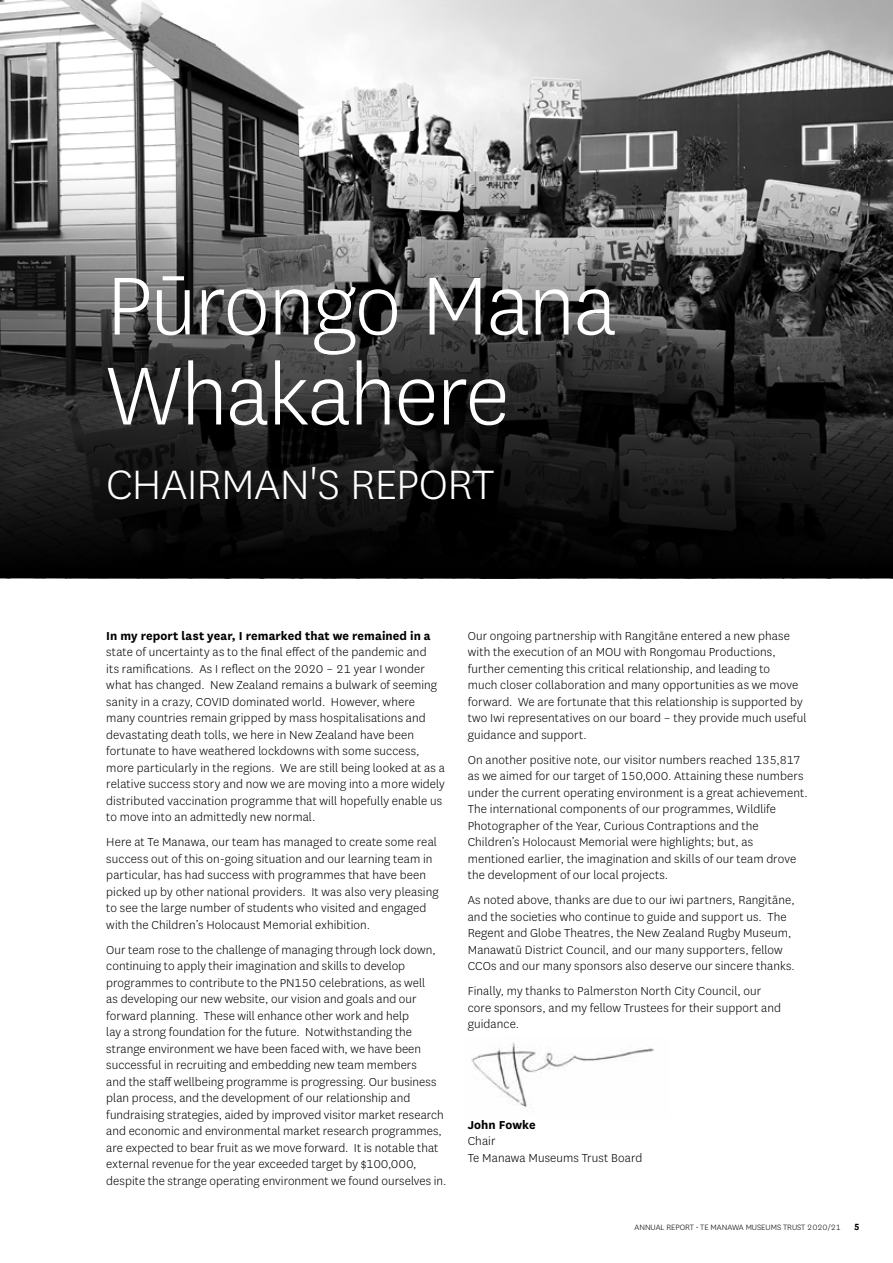
<style>
.page{position:relative;width:893px;height:1263px;background:#fff}
.page>*{position:absolute;margin:0;border:0;box-sizing:border-box;transform-origin:0 0}
.t1{font:300 96px/90px "National";letter-spacing:-.02em;color:#fff}
.t2{font:300 48px "National";letter-spacing:-.015em;color:#fff}
.t3{font:300 13.5px/16.5px "National";letter-spacing:.005em;color:#000}
.t4{font:700 13.5px "National";letter-spacing:.01em;color:#000}
.t5{font:300 9px "National";color:#000}
.s1{font-weight:700;font-size:10.5px}
</style>
<div class="page">
<img style="left:471px;top:1042px;width:184px;height:66px">
<img style="left:0;top:0;width:893px;height:174px">
<svg style="left:0;top:174px;width:893px;height:404px;background:#353535"></svg>
<h1 class="t1" style="left:106px;top:257px;width:512px">Pūrongo Mana<br>Whakahere</h1>
<h2 class="t2" style="left:106px;top:454px;width:390px">CHAIRMAN'S REPORT</h2>
<p class="t4" style="left:106px;top:626px;width:326px">In my report last year, I remarked that we remained in a</p>
<p class="t3" style="left:106px;top:644px;width:340px">state of uncertainty as to the final effect of the pandemic and<br>its ramifications. As I reflect on the 2020 – 21 year I wonder what has changed. New Zealand remains a bulwark of seeming sanity in a crazy, COVID dominated world. However, where many countries remain gripped by mass hospitalisations and devastating death tolls, we here in New Zealand have been fortunate to have weathered lockdowns with some success, more particularly in the regions. We are still being looked at as a relative success story and now we are moving into a more widely distributed vaccination programme that will hopefully enable us to move into an admittedly new normal.</p>
<p class="t3" style="left:106px;top:834px;width:334px">Here at Te Manawa, our team has managed to create some real success out of this on-going situation and our learning team in particular, has had success with programmes that have been picked up by other national providers. It was also very pleasing to see the large number of students who visited and engaged with the Children’s Holocaust Memorial exhibition.</p>
<p class="t3" style="left:106px;top:941px;width:342px">Our team rose to the challenge of managing through lock down, continuing to apply their imagination and skills to develop programmes to contribute to the PN150 celebrations, as well<br>as developing our new website, our vision and goals and our forward planning. These will enhance other work and help<br>lay a strong foundation for the future. Notwithstanding the strange environment we have been faced with, we have been successful in recruiting and embedding new team members<br>and the staff wellbeing programme is progressing. Our business plan process, and the development of our relationship and fundraising strategies, aided by improved visitor market research and economic and environmental market research programmes, are expected to bear fruit as we move forward. It is notable that external revenue for the year exceeded target by $100,000, despite the strange operating environment we found ourselves in.</p>
<p class="t3" style="left:468px;top:627px;width:340px">Our ongoing partnership with Rangitāne entered a new phase with the execution of an MOU with Rongomau Productions, further cementing this critical relationship, and leading to<br>much closer collaboration and many opportunities as we move forward. We are fortunate that this relationship is supported by two Iwi representatives on our board – they provide much useful guidance and support.</p>
<p class="t3" style="left:468px;top:751px;width:341px">On another positive note, our visitor numbers reached 135,817 as we aimed for our target of 150,000. Attaining these numbers under the current operating environment is a great achievement.<br>The international components of our programmes, Wildlife Photographer of the Year, Curious Contraptions and the Children’s Holocaust Memorial were highlights; but, as mentioned earlier, the imagination and skills of our team drove the development of our local projects.</p>
<p class="t3" style="left:468px;top:892px;width:329px">As noted above, thanks are due to our iwi partners, Rangitāne, and the societies who continue to guide and support us. The Regent and Globe Theatres, the New Zealand Rugby Museum, Manawatū District Council, and our many supporters, fellow CCOs and our many sponsors also deserve our sincere thanks.</p>
<p class="t3" style="left:468px;top:983px;width:315px">Finally, my thanks to Palmerston North City Council, our core sponsors, and my fellow Trustees for their support and guidance.</p>
<p class="t4" style="left:468px;top:1115px;width:69px">John Fowke</p>
<p class="t3" style="left:468px;top:1132px;width:176px">Chair<br>Te Manawa Museums Trust Board</p>
<p class="t5" style="left:634px;top:1221px;width:227px">ANNUAL REPORT • TE MANAWA MUSEUMS TRUST 2020/21 <span class="s1">5</span></p>
</div>
